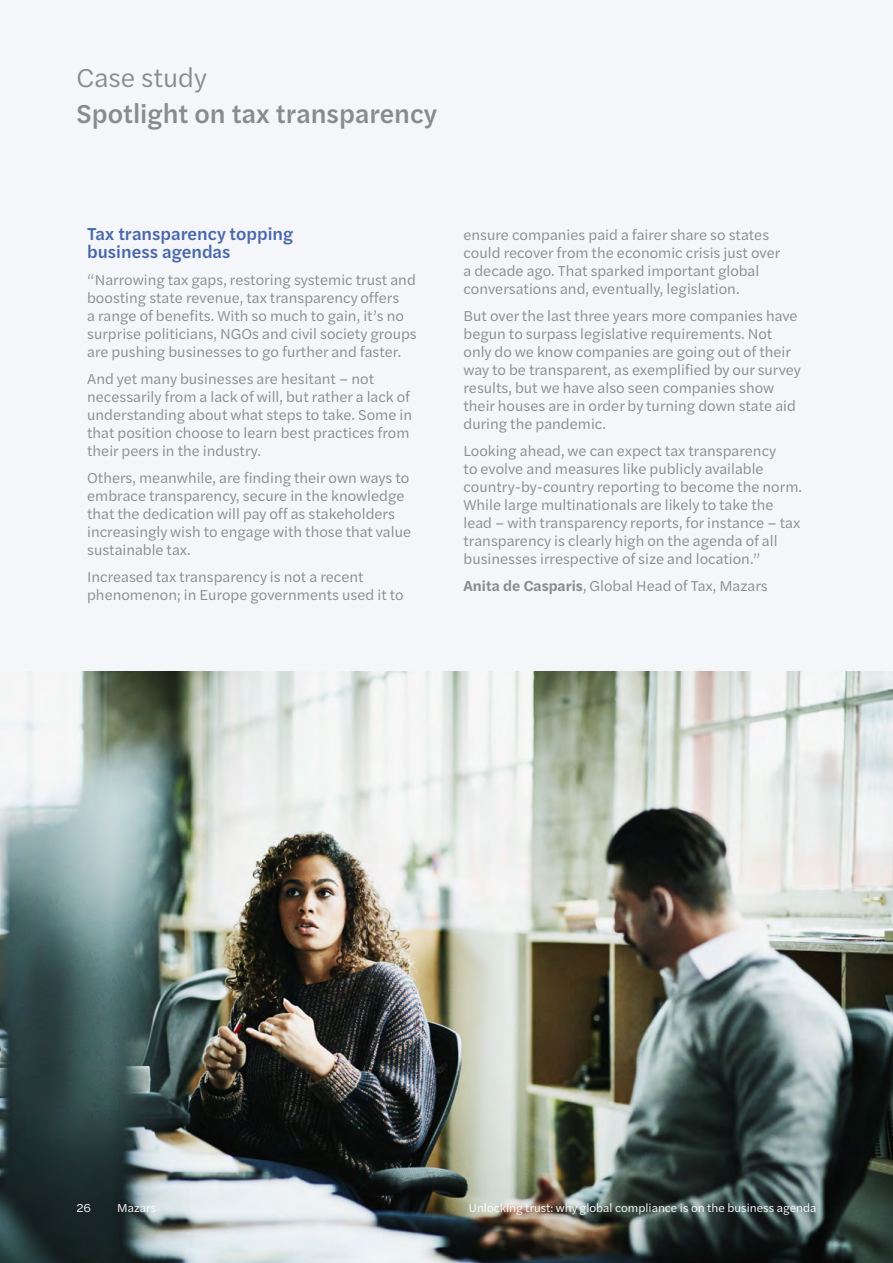
<style>
.page{position:relative;width:893px;height:1263px;background:#f5f6fa}
.page>*{position:absolute;margin:0;border:0;box-sizing:border-box;transform-origin:0 0}
.t1{font:500 27px "Halyard Text";color:#8a8b8f}
.t2{font:27px "Halyard Text";color:#8a8b8f}
.t3{font:500 18px/18px "Halyard Text";color:#4867ac}
.t4{font:15px/18px "Halyard Text";color:#8a8b8f}
.t5{font:12px "Halyard Text";color:#fff}
.s1{font-weight:600}
</style>
<div class="page">
<img style="left:0;top:672px;width:893px;height:591px">
<h1 class="t2" style="left:77px;top:58px;width:132px">Case study</h1>
<h1 class="t1" style="left:77px;top:94px;width:362px">Spotlight on tax transparency</h1>
<p class="t3" style="left:87px;top:224px;width:208px">Tax transparency topping business agendas</p>
<p class="t4" style="left:87px;top:270px;width:331px">“Narrowing tax gaps, restoring systemic trust and boosting state revenue, tax transparency offers<br>a range of benefits. With so much to gain, it’s no surprise politicians, NGOs and civil society groups are pushing businesses to go further and faster.</p>
<p class="t4" style="left:87px;top:369px;width:327px">And yet many businesses are hesitant – not necessarily from a lack of will, but rather a lack of understanding about what steps to take. Some in that position choose to learn best practices from their peers in the industry.</p>
<p class="t4" style="left:87px;top:468px;width:325px">Others, meanwhile, are finding their own ways to embrace transparency, secure in the knowledge that the dedication will pay off as stakeholders increasingly wish to engage with those that value sustainable tax.</p>
<p class="t4" style="left:87px;top:567px;width:318px">Increased tax transparency is not a recent phenomenon; in Europe governments used it to</p>
<p class="t4" style="left:463px;top:225px;width:318px">ensure companies paid a fairer share so states could recover from the economic crisis just over a decade ago. That sparked important global conversations and, eventually, legislation.</p>
<p class="t4" style="left:463px;top:306px;width:339px">But over the last three years more companies have begun to surpass legislative requirements. Not only do we know companies are going out of their way to be transparent, as exemplified by our survey results, but we have also seen companies show their houses are in order by turning down state aid during the pandemic.</p>
<p class="t4" style="left:463px;top:441px;width:340px">Looking ahead, we can expect tax transparency<br>to evolve and measures like publicly available country-by-country reporting to become the norm.<br>While large multinationals are likely to take the lead – with transparency reports, for instance – tax transparency is clearly high on the agenda of all businesses irrespective of size and location.”</p>
<p class="t4" style="left:463px;top:576px;width:306px"><span class="s1">Anita de Casparis</span>, Global Head of Tax, Mazars</p>
<p class="t5" style="left:77px;top:1199px;width:16px">26</p>
<p class="t5" style="left:117px;top:1199px;width:40px">Mazars</p>
<p class="t5" style="left:469px;top:1199px;width:349px">Unlocking trust: why global compliance is on the business agenda</p>
</div>
